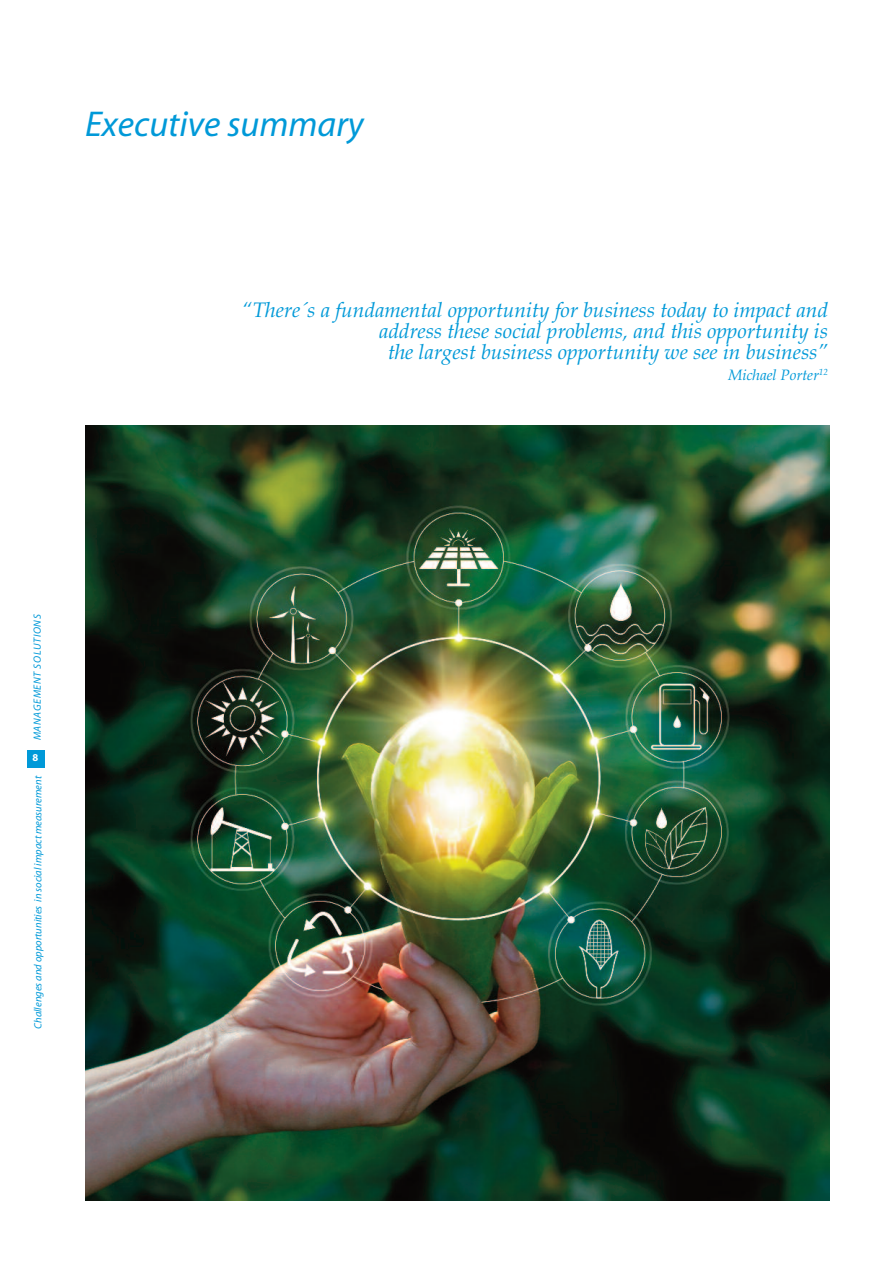
<style>
.page{position:relative;width:893px;height:1263px;background:#fff}
.page>*{position:absolute;margin:0;border:0;box-sizing:border-box;transform-origin:0 0}
.t1{font:italic 36px "Myriad";color:#0099d8}
.t2{font:italic 21px/21px "Book Antiqua";color:#0099d8;text-align:right}
.t3{font:italic 15px "Book Antiqua";color:#0099d8}
.t4{font:italic 10.5px "Myriad";color:#0099d8}
.t5{font:italic 10.5px "Myriad";letter-spacing:.06em;color:#0099d8}
.t6{font:700 10.5px "Myriad";color:#fff}
</style>
<div class="page">
<div style="left:27px;top:750px;width:17px;height:17px;background:#0099d8"></div>
<img style="left:85px;top:425px;width:744px;height:775px">
<h1 class="t1" style="left:85px;top:106px;width:280px">Executive summary</h1>
<p class="t2" style="left:242px;top:299px;width:587px">“There´s a fundamental opportunity for business today to impact and address these social problems, and this opportunity is<br>the largest business opportunity we see in business”</p>
<p class="t3" style="left:728px;top:366px;width:101px">Michael Porter<sup>12</sup></p>
<p class="t5" style="left:32px;top:740px;width:127px;rotate:-90deg">MANAGEMENT SOLUTIONS</p>
<p class="t4" style="left:33px;top:1029px;width:255px;rotate:-90deg">Challenges and opportunities in social impact measurement</p>
<p class="t6" style="left:32px;top:752px;width:7px">8</p>
</div>
